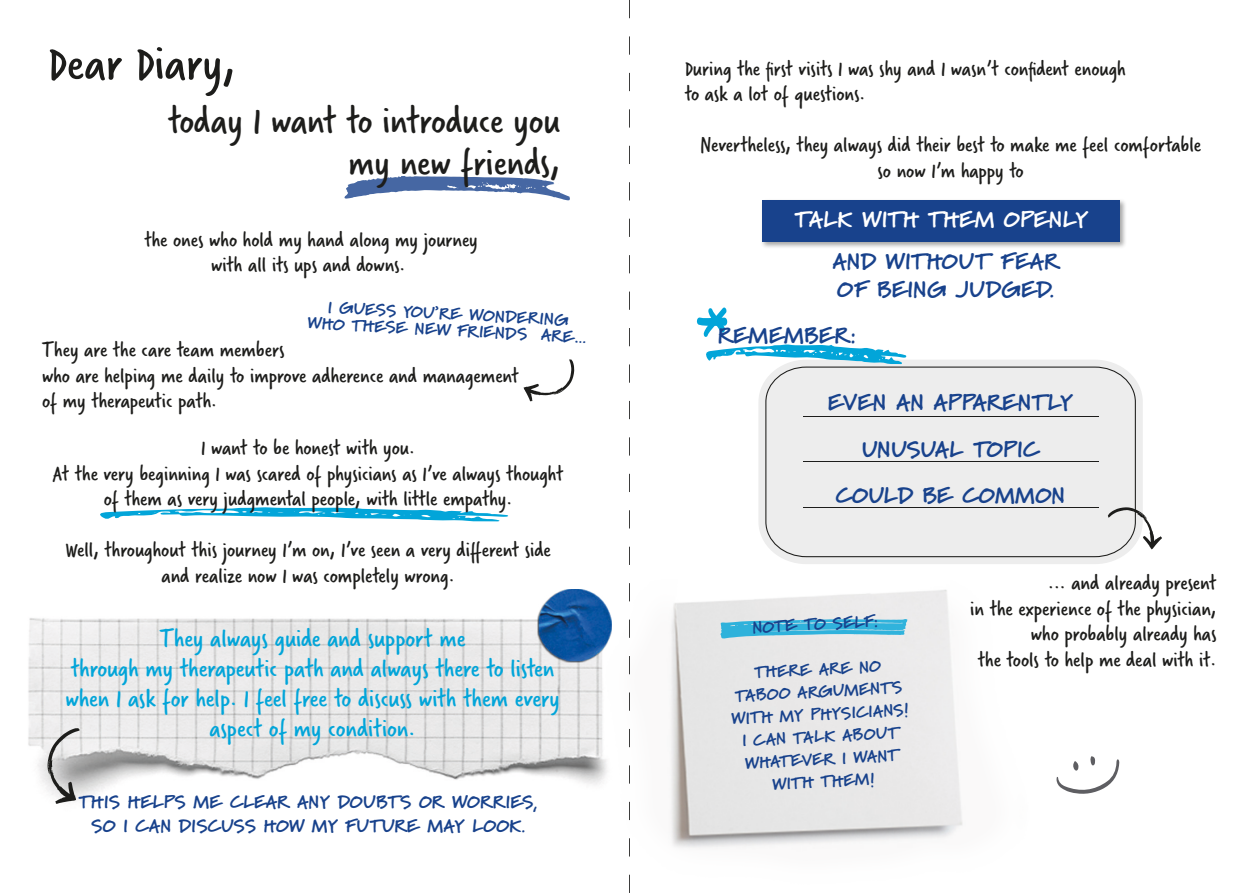
<style>
.page{position:relative;width:1259px;height:893px;background:#fff}
.page>*{position:absolute;margin:0;border:0;box-sizing:border-box;transform-origin:0 0}
.t1{font:52.5px "Verveine";color:#1d1d1b}
.t2{font:40.5px "Verveine";color:#1d1d1b}
.t3{font:27px/30px "Verveine";color:#02a5d9;text-align:center}
.t4{font:22.5px/25.5px "Verveine";color:#1d1d1b}
.t5{font:900 22.5px "Marydale";letter-spacing:.01em;color:#18428c}
.t6{font:900 22.5px "Marydale";letter-spacing:.01em;color:#fff}
.t7{font:900 18px "Marydale";letter-spacing:.01em;color:#18428c}
.t8{font:900 16.5px "Marydale";color:#18428c}
</style>
<div class="page">
<img style="left:28px;top:618px;width:571px;height:182px">
<svg style="left:758px;top:360px;width:384px;height:204px;fill:#ededed"></svg>
<div style="left:765px;top:367px;width:371px;height:190px;background:#ededed"></div>
<hr style="left:803px;top:416px;width:295px;height:1px;background:#1d1d1b">
<hr style="left:803px;top:461px;width:295px;height:1px;background:#1d1d1b">
<hr style="left:803px;top:507px;width:295px;height:1px;background:#1d1d1b">
<svg style="left:706px;top:344px;width:200px;height:21px"></svg>
<svg style="left:696px;top:307px;width:32px;height:30px"></svg>
<img style="left:599px;top:590px;width:364px;height:258px">
<svg style="left:720px;top:619px;width:187px;height:20px;background:#6ac3df"></svg>
<svg style="left:523px;top:359px;width:51px;height:42px"></svg>
<svg style="left:100px;top:507px;width:408px;height:15px"></svg>
<svg style="left:1107px;top:507px;width:55px;height:42px"></svg>
<svg style="left:629px;top:0;width:1px;height:893px"></svg>
<svg style="left:344px;top:176px;width:226px;height:24px"></svg>
<img style="left:537px;top:589px;width:74px;height:74px">
<svg style="left:47px;top:728px;width:33px;height:76px"></svg>
<svg style="left:1056px;top:756px;width:63px;height:38px"></svg>
<div style="left:760px;top:198px;width:367px;height:51px;background:#1d1d1b;opacity:.4"></div>
<div style="left:762px;top:200px;width:357px;height:41px;background:#18428c"></div>
<p class="t1" style="left:48px;top:27px;width:189px">Dear Diary,</p>
<p class="t2" style="left:168px;top:93px;width:393px">today I want to introduce you</p>
<p class="t2" style="left:348px;top:135px;width:213px">my new friends,</p>
<p class="t4" style="left:144px;top:227px;width:335px">the ones who hold my hand along my journey</p>
<p class="t4" style="left:211px;top:252px;width:196px">with all its ups and downs.</p>
<p class="t8" style="left:328px;top:297px;width:242px;rotate:3deg">I GUESS YOU’RE WONDERING</p>
<p class="t8" style="left:308px;top:313px;width:282px;rotate:3deg">WHO THESE NEW FRIENDS ARE…</p>
<p class="t4" style="left:42px;top:337px;width:244px">They are the care team members</p>
<p class="t4" style="left:42px;top:363px;width:478px">who are helping me daily to improve adherence and management of my therapeutic path.</p>
<p class="t4" style="left:201px;top:435px;width:215px">I want to be honest with you.</p>
<p class="t4" style="left:53px;top:461px;width:512px">At the very beginning I was scared of physicians as I’ve always thought</p>
<p class="t4" style="left:104px;top:486px;width:410px">of them as very judgmental people, with little empathy.</p>
<p class="t4" style="left:66px;top:537px;width:487px">Well, throughout this journey I’m on, I’ve seen a very different side</p>
<p class="t4" style="left:162px;top:563px;width:294px">and realize now I was completely wrong.</p>
<p class="t3" style="left:160px;top:624px;width:307px">They always guide and support me</p>
<p class="t3" style="left:65px;top:654px;width:496px">through my therapeutic path and always there to listen when I ask for help. I feel free to discuss with them every aspect of my condition.</p>
<p class="t7" style="left:79px;top:791px;width:461px">THIS HELPS ME CLEAR ANY DOUBTS OR WORRIES,</p>
<p class="t7" style="left:91px;top:815px;width:436px">SO I CAN DISCUSS HOW MY FUTURE MAY LOOK.</p>
<p class="t4" style="left:685px;top:56px;width:442px">During the first visits I was shy and I wasn’t confident enough</p>
<p class="t4" style="left:685px;top:81px;width:182px">to ask a lot of questions.</p>
<p class="t4" style="left:700px;top:132px;width:502px">Nevertheless, they always did their best to make me feel comfortable</p>
<p class="t4" style="left:877px;top:158px;width:148px">so now I’m happy to</p>
<p class="t6" style="left:795px;top:206px;width:294px">TALK WITH THEM OPENLY</p>
<p class="t5" style="left:832px;top:248px;width:229px">AND WITHOUT FEAR</p>
<p class="t5" style="left:837px;top:276px;width:219px">OF BEING JUDGED.</p>
<p class="t5" style="left:717px;top:322px;width:140px">REMEMBER:</p>
<p class="t5" style="left:828px;top:390px;width:246px">EVEN AN APPARENTLY</p>
<p class="t5" style="left:861px;top:436px;width:179px">UNUSUAL TOPIC</p>
<p class="t5" style="left:836px;top:483px;width:231px">COULD BE COMMON</p>
<p class="t8" style="left:752px;top:618px;width:127px;rotate:-3deg">NOTE TO SELF:</p>
<p class="t8" style="left:754px;top:663px;width:128px;rotate:-3deg">THERE ARE NO</p>
<p class="t8" style="left:735px;top:686px;width:169px;rotate:-3deg">TABOO ARGUMENTS</p>
<p class="t8" style="left:730px;top:709px;width:179px;rotate:-3deg">WITH MY PHYSICIANS!</p>
<p class="t8" style="left:741px;top:731px;width:159px;rotate:-3deg">I CAN TALK ABOUT</p>
<p class="t8" style="left:744px;top:753px;width:155px;rotate:-3deg">WHATEVER I WANT</p>
<p class="t8" style="left:772px;top:774px;width:104px;rotate:-3deg">WITH THEM!</p>
<p class="t4" style="left:1048px;top:570px;width:170px">... and already present</p>
<p class="t4" style="left:970px;top:596px;width:248px">in the experience of the physician,</p>
<p class="t4" style="left:1031px;top:621px;width:187px">who probably already has</p>
<p class="t4" style="left:978px;top:647px;width:240px">the tools to help me deal with it.</p>
</div>
